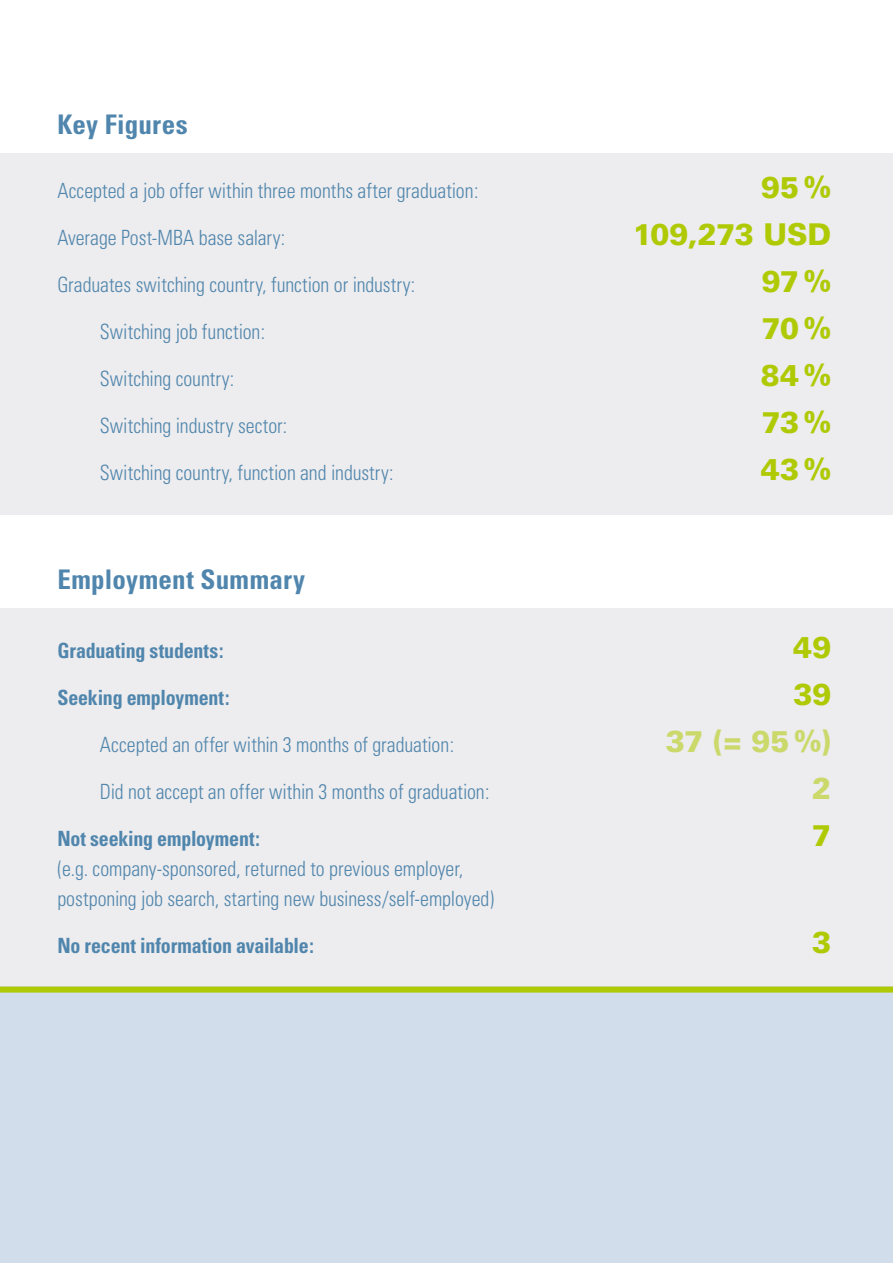
<style>
.page{position:relative;width:893px;height:1263px;background:#fff}
.page>*{position:absolute;margin:0;border:0;box-sizing:border-box;transform-origin:0 0}
.t1{font:900 30px "Univers";letter-spacing:-.005em;color:#afca05;scale:.95 1}
.t2{font:900 30px "Univers";color:#cad96a;scale:.95 1}
.t3{font:700 condensed 27px "Univers LT Std";letter-spacing:.015em;color:#5086ad}
.t4{font:300 condensed 21px/30px "Univers";color:#5086ad;scale:.95 1}
.t5{font:700 condensed 21px "Univers";letter-spacing:-.01em;color:#5086ad;scale:.95 1}
</style>
<div class="page">
<div style="left:0;top:153px;width:893px;height:361px;background:#edecee"></div>
<div style="left:0;top:608px;width:893px;height:378px;background:#edecee"></div>
<div style="left:0;top:986px;width:893px;height:277px;background:#d2ddeb"></div>
<div style="left:0;top:986px;width:893px;height:6px;background:#afca05"></div>
<p class="t3" style="left:57px;top:115px;width:132px">Key Figures</p>
<p class="t4" style="left:57px;top:178px;width:445px">Accepted a job offer within three months after graduation:</p>
<h1 class="t1" style="left:761px;top:176px;width:75px">95%</h1>
<p class="t4" style="left:57px;top:225px;width:241px">Average Post-MBA base salary:</p>
<h1 class="t1" style="left:633px;top:223px;width:210px">109,273 USD</h1>
<p class="t4" style="left:57px;top:272px;width:378px">Graduates switching country, function or industry:</p>
<h1 class="t1" style="left:762px;top:270px;width:75px">97%</h1>
<p class="t4" style="left:100px;top:319px;width:176px">Switching job function:</p>
<h1 class="t1" style="left:762px;top:317px;width:74px">70%</h1>
<p class="t4" style="left:100px;top:366px;width:143px">Switching country:</p>
<h1 class="t1" style="left:761px;top:364px;width:76px">84%</h1>
<p class="t4" style="left:100px;top:413px;width:199px">Switching industry sector:</p>
<h1 class="t1" style="left:762px;top:411px;width:75px">73%</h1>
<p class="t4" style="left:100px;top:460px;width:311px">Switching country, function and industry:</p>
<h1 class="t1" style="left:761px;top:458px;width:76px">43%</h1>
<p class="t3" style="left:57px;top:569px;width:249px">Employment Summary</p>
<p class="t5" style="left:57px;top:642px;width:176px">Graduating students:</p>
<h1 class="t1" style="left:793px;top:635px;width:42px">49</h1>
<p class="t5" style="left:57px;top:689px;width:183px">Seeking employment:</p>
<h1 class="t1" style="left:793px;top:682px;width:41px">39</h1>
<p class="t4" style="left:100px;top:731px;width:374px">Accepted an offer within 3 months of graduation:</p>
<h1 class="t2" style="left:666px;top:729px;width:176px">37 (= 95%)</h1>
<p class="t4" style="left:100px;top:778px;width:412px">Did not accept an offer within 3 months of graduation:</p>
<h1 class="t2" style="left:812px;top:776px;width:22px">2</h1>
<p class="t5" style="left:57px;top:830px;width:215px">Not seeking employment:</p>
<h1 class="t1" style="left:812px;top:823px;width:22px">7</h1>
<p class="t4" style="left:57px;top:855px;width:461px">(e.g. company-sponsored, returned to previous employer, postponing job search, starting new business/self-employed)</p>
<p class="t5" style="left:57px;top:937px;width:272px">No recent information available:</p>
<h1 class="t1" style="left:812px;top:930px;width:22px">3</h1>
</div>
